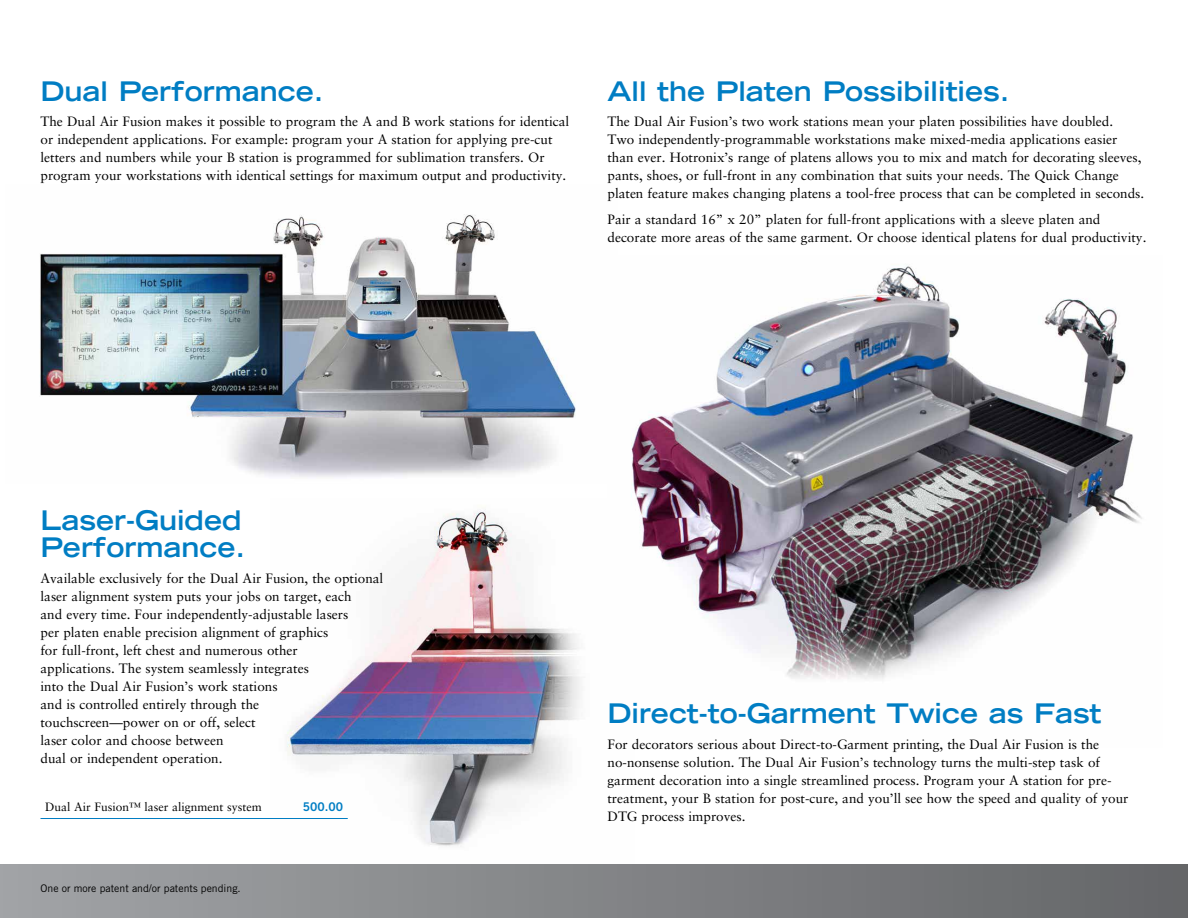
<style>
.page{position:relative;width:1188px;height:918px;background:#fff}
.page>*{position:absolute;margin:0;border:0;box-sizing:border-box;transform-origin:0 0}
.t1{font:700 expanded 27px/27px "Trade Gothic LT Std";color:#007dc3}
.t2{font:13.5px/18px "Sabon LT Std";color:#000}
.t3{font:12px "Sabon LT Std";color:#000}
.t4{font:12px "Trade Gothic LT Std Bd 2";color:#007dc3}
.t5{font:10.5px "Trade Gothic LT Std";color:#000}
</style>
<div class="page">
<img style="left:287px;top:510px;width:293px;height:336px">
<img style="left:40px;top:214px;width:536px;height:263px">
<div style="left:0;top:864px;width:1188px;height:54px;background:linear-gradient(to right,#a2a4a6,#656668)"></div>
<img style="left:631px;top:266px;width:511px;height:413px">
<hr style="left:40px;top:818px;width:308px;height:1px;background:#007dc3">
<p class="t1" style="left:40px;top:77px;width:284px">Dual Performance.</p>
<p class="t2" style="left:40px;top:112px;width:530px">The Dual Air Fusion makes it possible to program the A and B work stations for identical or independent applications. For example: program your A station for applying pre-cut letters and numbers while your B station is programmed for sublimation transfers. Or program your workstations with identical settings for maximum output and productivity.</p>
<p class="t1" style="left:608px;top:77px;width:403px">All the Platen Possibilities.</p>
<p class="t2" style="left:608px;top:112px;width:538px">The Dual Air Fusion’s two work stations mean your platen possibilities have doubled.<br>Two independently-programmable workstations make mixed-media applications easier than ever. Hotronix’s range of platens allows you to mix and match for decorating sleeves, pants, shoes, or full-front in any combination that suits your needs. The Quick Change platen feature makes changing platens a tool-free process that can be completed in seconds.</p>
<p class="t2" style="left:608px;top:210px;width:540px">Pair a standard 16” x 20” platen for full-front applications with a sleeve platen and decorate more areas of the same garment. Or choose identical platens for dual productivity.</p>
<p class="t1" style="left:40px;top:507px;width:206px">Laser-Guided<br>Performance.</p>
<p class="t2" style="left:40px;top:569px;width:344px">Available exclusively for the Dual Air Fusion, the optional laser alignment system puts your jobs on target, each<br>and every time. Four independently-adjustable lasers<br>per platen enable precision alignment of graphics<br>for full-front, left chest and numerous other<br>applications. The system seamlessly integrates<br>into the Dual Air Fusion’s work stations<br>and is controlled entirely through the<br>touchscreen—power on or off, select<br>laser color and choose between<br>dual or independent operation.</p>
<p class="t3" style="left:45px;top:799px;width:218px">Dual Air Fusion™ laser alignment system</p>
<p class="t4" style="left:303px;top:799px;width:42px">500.00</p>
<p class="t5" style="left:40px;top:881px;width:202px">One or more patent and/or patents pending.</p>
<p class="t1" style="left:608px;top:700px;width:496px">Direct-to-Garment Twice as Fast</p>
<p class="t2" style="left:608px;top:735px;width:523px">For decorators serious about Direct-to-Garment printing, the Dual Air Fusion is the no-nonsense solution. The Dual Air Fusion’s technology turns the multi-step task of garment decoration into a single streamlined process. Program your A station for pre&shy;treatment, your B station for post-cure, and you’ll see how the speed and quality of your DTG process improves.</p>
</div>
